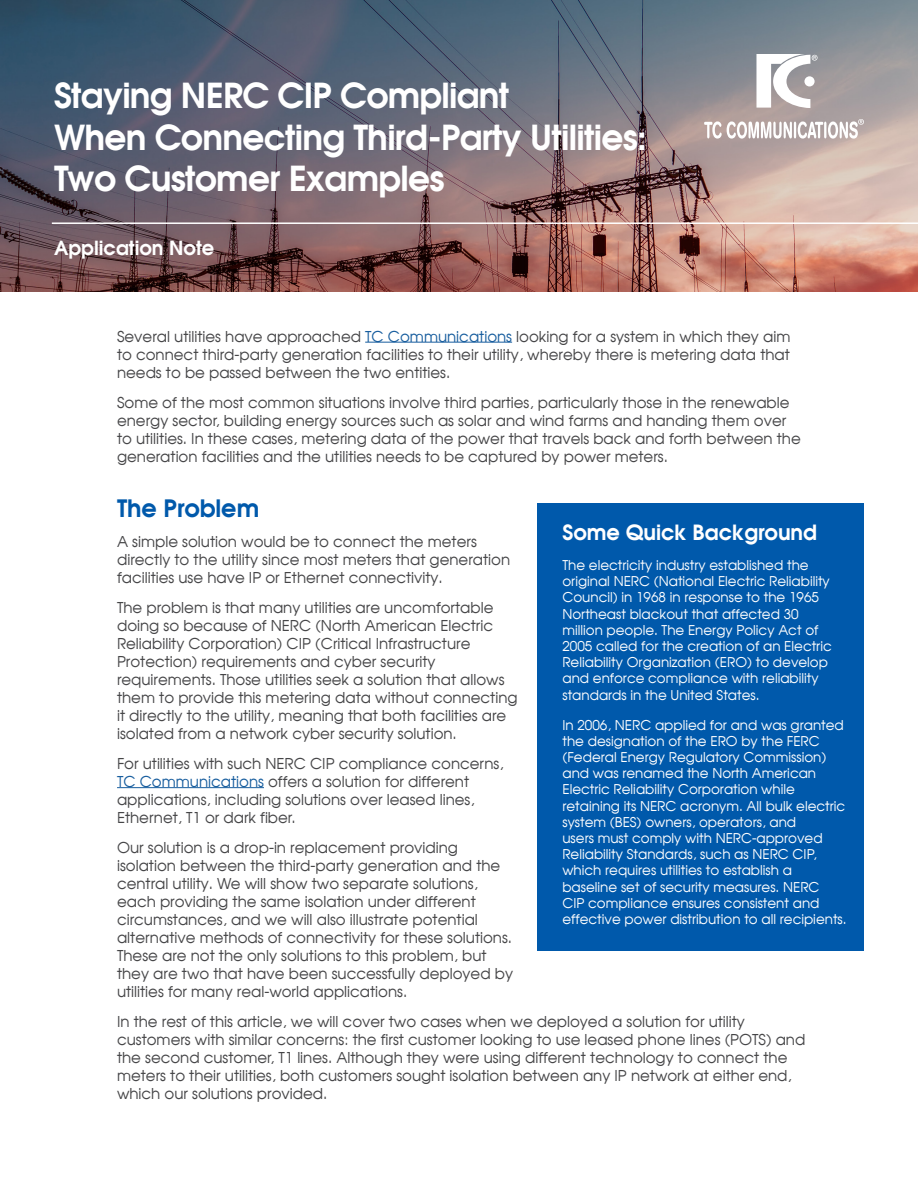
<style>
.page{position:relative;width:918px;height:1188px;background:#fff}
.page>*{position:absolute;margin:0;border:0;box-sizing:border-box;transform-origin:0 0}
.t1{font:700 34.5px/41.4px "Avalon";letter-spacing:-.02em;color:#fff}
.t2{font:700 24px "Avalon";color:#0059ab}
.t3{font:700 21px "Avalon";color:#fff}
.t4{font:700 19.5px "Avalon";color:#fff}
.t5{font:15px/18px "Avalon Plain";color:#454547}
.t6{font:13.5px/16.2px "Avalon Plain";color:#fff}
.s1{color:#175d9e}
</style>
<div class="page">
<hr style="left:365px;top:342px;width:147px;height:1px;background:#175d9e">
<hr style="left:117px;top:787px;width:147px;height:1px;background:#175d9e">
<img style="left:0;top:0;width:918px;height:292px">
<hr style="left:52px;top:222px;width:866px;height:2px;background:#fff">
<svg style="left:756px;top:54px;width:62px;height:54px"></svg>
<svg style="left:704px;top:119px;width:160px;height:20px"></svg>
<div style="left:538px;top:503px;width:326px;height:448px;background:#0059ab"></div>
<p class="t1" style="left:54px;top:74px;width:457px">Staying NERC CIP Compliant</p>
<p class="t1" style="left:54px;top:115px;width:594px">When Connecting Third-Party Utilities:<br>Two Customer Examples</p>
<p class="t4" style="left:54px;top:234px;width:162px">Application Note</p>
<p class="t5" style="left:117px;top:327px;width:675px;text-align:justify">Several utilities have approached <span class="s1">TC Communications</span> looking for a system in which they aim to connect third-party generation facilities to their utility, whereby there is metering data that needs to be passed between the two entities.</p>
<p class="t5" style="left:117px;top:393px;width:685px">Some of the most common situations involve third parties, particularly those in the renewable energy sector, building energy sources such as solar and wind farms and handing them over to utilities. In these cases, metering data of the power that travels back and forth between the generation facilities and the utilities needs to be captured by power meters.</p>
<p class="t2" style="left:117px;top:492px;width:144px">The Problem</p>
<p class="t5" style="left:117px;top:533px;width:395px">A simple solution would be to connect the meters directly to the utility since most meters that generation facilities use have IP or Ethernet connectivity.</p>
<p class="t5" style="left:117px;top:599px;width:402px">The problem is that many utilities are uncomfortable doing so because of NERC (North American Electric Reliability Corporation) CIP (Critical Infrastructure Protection) requirements and cyber security requirements. Those utilities seek a solution that allows them to provide this metering data without connecting it directly to the utility, meaning that both facilities are isolated from a network cyber security solution.</p>
<p class="t5" style="left:117px;top:755px;width:388px">For utilities with such NERC CIP compliance concerns, <span class="s1">TC Communications</span> offers a solution for different applications, including solutions over leased lines, Ethernet, T1 or dark fiber.</p>
<p class="t5" style="left:117px;top:839px;width:397px">Our solution is a drop-in replacement providing isolation between the third-party generation and the central utility. We will show two separate solutions, each providing the same isolation under different circumstances, and we will also illustrate potential alternative methods of connectivity for these solutions.<br>These are not the only solutions to this problem, but they are two that have been successfully deployed by utilities for many real-world applications.</p>
<p class="t5" style="left:117px;top:1013px;width:690px">In the rest of this article, we will cover two cases when we deployed a solution for utility customers with similar concerns: the first customer looking to use leased phone lines (POTS) and the second customer, T1 lines. Although they were using different technology to connect the meters to their utilities, both customers sought isolation between any IP network at either end, which our solutions provided.</p>
<p class="t3" style="left:562px;top:518px;width:256px">Some Quick Background</p>
<p class="t6" style="left:562px;top:557px;width:271px">The electricity industry established the original NERC (National Electric Reliability Council) in 1968 in response to the 1965<br>Northeast blackout that affected 30 million people. The Energy Policy Act of 2005 called for the creation of an Electric Reliability Organization (ERO) to develop and enforce compliance with reliability standards in the United States.</p>
<p class="t6" style="left:562px;top:716px;width:286px">In 2006, NERC applied for and was granted the designation of the ERO by the FERC (Federal Energy Regulatory Commission) and was renamed the North American Electric Reliability Corporation while retaining its NERC acronym. All bulk electric system (BES) owners, operators, and<br>users must comply with NERC-approved Reliability Standards, such as NERC CIP, which requires utilities to establish a baseline set of security measures. NERC<br>CIP compliance ensures consistent and effective power distribution to all recipients.</p>
</div>
